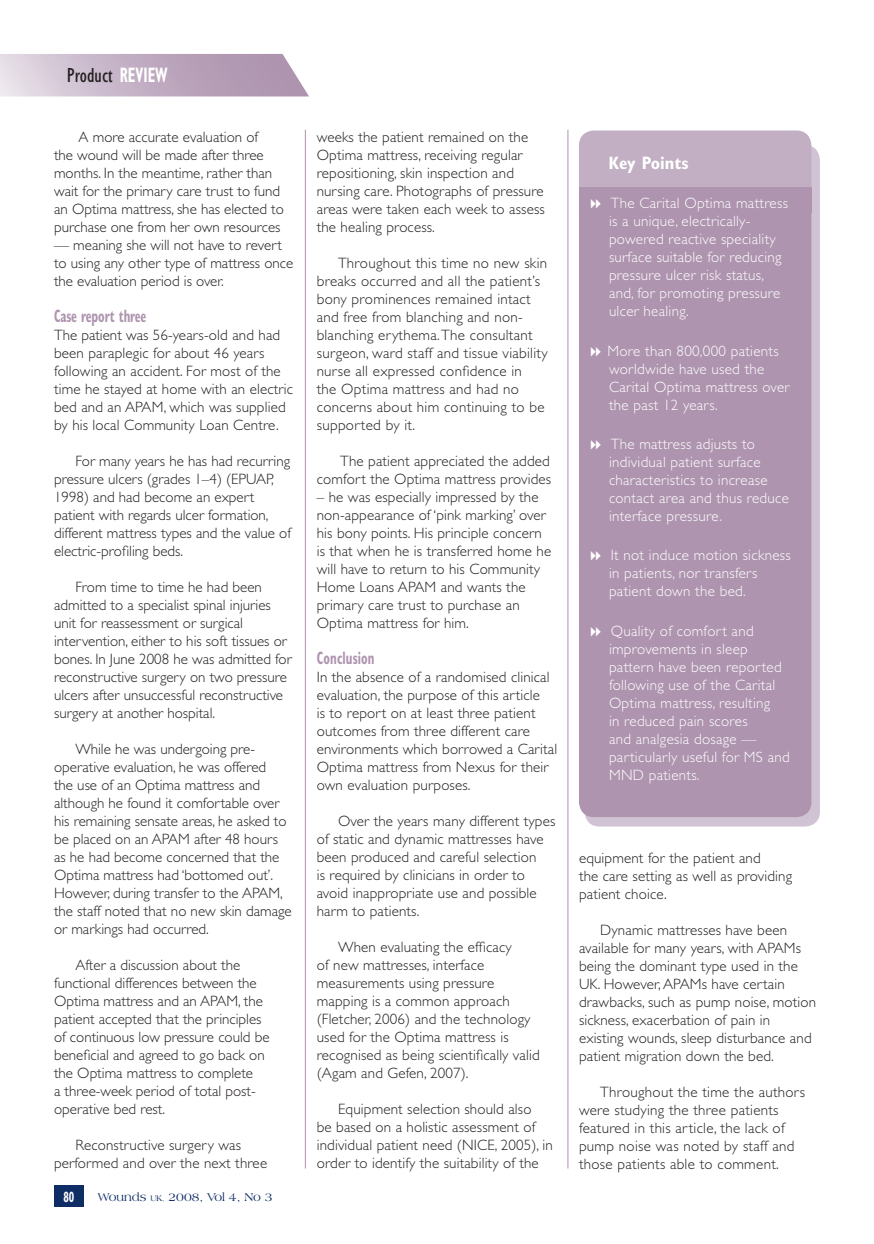
<style>
.page{position:relative;width:874px;height:1244px;background:#fff}
.page>*{position:absolute;margin:0;border:0;box-sizing:border-box;transform-origin:0 0}
.t1{font:condensed 21px "Gill Sans";color:#231f20}
.t2{font:700 condensed 18px "Gill Sans";letter-spacing:-.01em;color:#ae94af;scale:.7 1}
.t3{font:700 condensed 18px "Gill Sans";letter-spacing:.01em;color:#ae94af;scale:.7 1}
.t4{font:700 condensed 18px "Gill Sans";color:#fff}
.t5{font:300 15px/18px "Gill Sans";letter-spacing:.01em;color:#231f20}
.t6{font:300 15px/18px "Gill Sans";letter-spacing:.02em;color:#fff}
.t7{font:700 condensed 15px "Gill Sans";color:#fff;scale:.7 1}
.t8{font:12px "Americana BT";color:#0f2d65}
.s1{font-weight:700;color:#fff}
.s2{font-size:8.4px}
.s3{font-size:7.5px}
</style>
<div class="page">
<div style="left:54px;top:1185px;width:30px;height:21px;background:#0f2d65"></div>
<svg style="left:0;top:54px;width:309px;height:42px;background:#c6b4c7"></svg>
<hr style="left:305px;top:130px;width:1px;height:1038px;background:#ae94af">
<hr style="left:567px;top:130px;width:1px;height:1038px;background:#ae94af">
<svg style="left:585px;top:145px;width:234px;height:681px;background:#cfc1d1"></svg>
<div style="left:579px;top:209px;width:232px;height:608px;background:#ae94af"></div>
<svg style="left:579px;top:130px;width:232px;height:79px;background:#bda8be"></svg>
<svg style="left:591px;top:347px;width:9px;height:9px"></svg>
<svg style="left:591px;top:440px;width:9px;height:9px"></svg>
<svg style="left:591px;top:551px;width:9px;height:10px"></svg>
<svg style="left:591px;top:626px;width:9px;height:10px"></svg>
<h1 class="t1" style="left:67px;top:64px;width:102px">Product <span class="s1">REVIEW</span></h1>
<p class="t5" style="left:54px;top:128px;width:231px;text-indent:25px">A more accurate evaluation of<br>the wound will be made after three months. In the meantime, rather than wait for the primary care trust to fund an Optima mattress, she has elected to purchase one from her own resources</p>
<p class="t5" style="left:54px;top:236px;width:241px">— meaning she will not have to revert to using any other type of mattress once the evaluation period is over.</p>
<p class="t2" style="left:54px;top:305px;width:134px">Case report three</p>
<p class="t5" style="left:54px;top:326px;width:240px">The patient was 56-years-old and had been paraplegic for about 46 years following an accident. For most of the time he stayed at home with an electric bed and an APAM, which was supplied by his local Community Loan Centre.</p>
<p class="t5" style="left:54px;top:452px;width:238px;text-indent:21px">For many years he has had recurring pressure ulcers (grades 1–4) (EPUAP, 1998) and had become an expert patient with regards ulcer formation, different mattress types and the value of electric-profiling beds.</p>
<p class="t5" style="left:54px;top:578px;width:239px;text-indent:21px">From time to time he had been admitted to a specialist spinal injuries unit for reassessment or surgical intervention, either to his soft tissues or bones. In June 2008 he was admitted for reconstructive surgery on two pressure ulcers after unsuccessful reconstructive surgery at another hospital.</p>
<p class="t5" style="left:54px;top:740px;width:239px;text-indent:21px">While he was undergoing pre&shy;operative evaluation, he was offered<br>the use of an Optima mattress and although he found it comfortable over his remaining sensate areas, he asked to be placed on an APAM after 48 hours as he had become concerned that the Optima mattress had ‘bottomed out’.<br>However, during transfer to the APAM, the staff noted that no new skin damage or markings had occurred.</p>
<p class="t5" style="left:54px;top:956px;width:217px;text-indent:21px">After a discussion about the functional differences between the<br>Optima mattress and an APAM, the patient accepted that the principles of continuous low pressure could be beneficial and agreed to go back on the Optima mattress to complete<br>a three-week period of total post&shy;operative bed rest.</p>
<p class="t5" style="left:54px;top:1136px;width:214px;text-align:center">Reconstructive surgery was performed and over the next three</p>
<p class="t7" style="left:63px;top:1187px;width:17px">80</p>
<p class="t8" style="left:98px;top:1189px;width:176px">Wounds <span class="s2">UK</span><span class="s3">,</span> 2008, Vol 4, No 3</p>
<p class="t5" style="left:317px;top:128px;width:229px">weeks the patient remained on the Optima mattress, receiving regular repositioning, skin inspection and nursing care. Photographs of pressure areas were taken each week to assess the healing process.</p>
<p class="t5" style="left:317px;top:254px;width:232px;text-indent:21px">Throughout this time no new skin breaks occurred and all the patient’s bony prominences remained intact and free from blanching and non&shy;blanching erythema. The consultant surgeon, ward staff and tissue viability nurse all expressed confidence in<br>the Optima mattress and had no concerns about him continuing to be supported by it.</p>
<p class="t5" style="left:317px;top:452px;width:236px;text-align:right">The patient appreciated the added comfort the Optima mattress provides</p>
<p class="t5" style="left:317px;top:488px;width:236px">– he was especially impressed by the non-appearance of ‘pink marking’ over his bony points. His principle concern is that when he is transferred home he will have to return to his Community Home Loans APAM and wants the primary care trust to purchase an Optima mattress for him.</p>
<p class="t3" style="left:317px;top:647px;width:84px">Conclusion</p>
<p class="t5" style="left:317px;top:668px;width:242px">In the absence of a randomised clinical evaluation, the purpose of this article<br>is to report on at least three patient outcomes from three different care environments which borrowed a Carital Optima mattress from Nexus for their own evaluation purposes.</p>
<p class="t5" style="left:317px;top:812px;width:240px;text-indent:21px">Over the years many different types of static and dynamic mattresses have been produced and careful selection<br>is required by clinicians in order to avoid inappropriate use and possible harm to patients.</p>
<p class="t5" style="left:317px;top:938px;width:224px;text-indent:21px">When evaluating the efficacy<br>of new mattresses, interface measurements using pressure mapping is a common approach (Fletcher, 2006) and the technology used for the Optima mattress is recognised as being scientifically valid (Agam and Gefen, 2007).</p>
<p class="t5" style="left:317px;top:1100px;width:237px;text-indent:21px">Equipment selection should also<br>be based on a holistic assessment of individual patient need (NICE, 2005), in order to identify the suitability of the</p>
<p class="t4" style="left:609px;top:152px;width:81px">Key Points</p>
<p class="t6" style="left:609px;top:194px;width:180px">The Carital Optima mattress is a unique, electrically&shy;powered reactive speciality surface suitable for reducing pressure ulcer risk status, and, for promoting pressure ulcer healing.</p>
<p class="t6" style="left:607px;top:342px;width:183px">More than 800,000 patients worldwide have used the<br>Carital Optima mattress over the past 12 years.</p>
<p class="t6" style="left:609px;top:435px;width:181px">The mattress adjusts to individual patient surface characteristics to increase contact area and thus reduce interface pressure.</p>
<p class="t6" style="left:609px;top:546px;width:183px">It not induce motion sickness in patients, nor transfers patient down the bed.</p>
<p class="t6" style="left:609px;top:621px;width:182px">Quality of comfort and improvements in sleep pattern have been reported following use of the Carital<br>Optima mattress, resulting<br>in reduced pain scores<br>and analgesia dosage — particularly useful for MS and<br>MND patients.</p>
<p class="t5" style="left:579px;top:849px;width:215px">equipment for the patient and<br>the care setting as well as providing patient choice.</p>
<p class="t5" style="left:579px;top:921px;width:238px;text-indent:21px">Dynamic mattresses have been available for many years, with APAMs being the dominant type used in the UK. However, APAMs have certain drawbacks, such as pump noise, motion sickness, exacerbation of pain in existing wounds, sleep disturbance and patient migration down the bed.</p>
<p class="t5" style="left:579px;top:1083px;width:228px;text-indent:21px">Throughout the time the authors were studying the three patients featured in this article, the lack of pump noise was noted by staff and those patients able to comment.</p>
</div>
